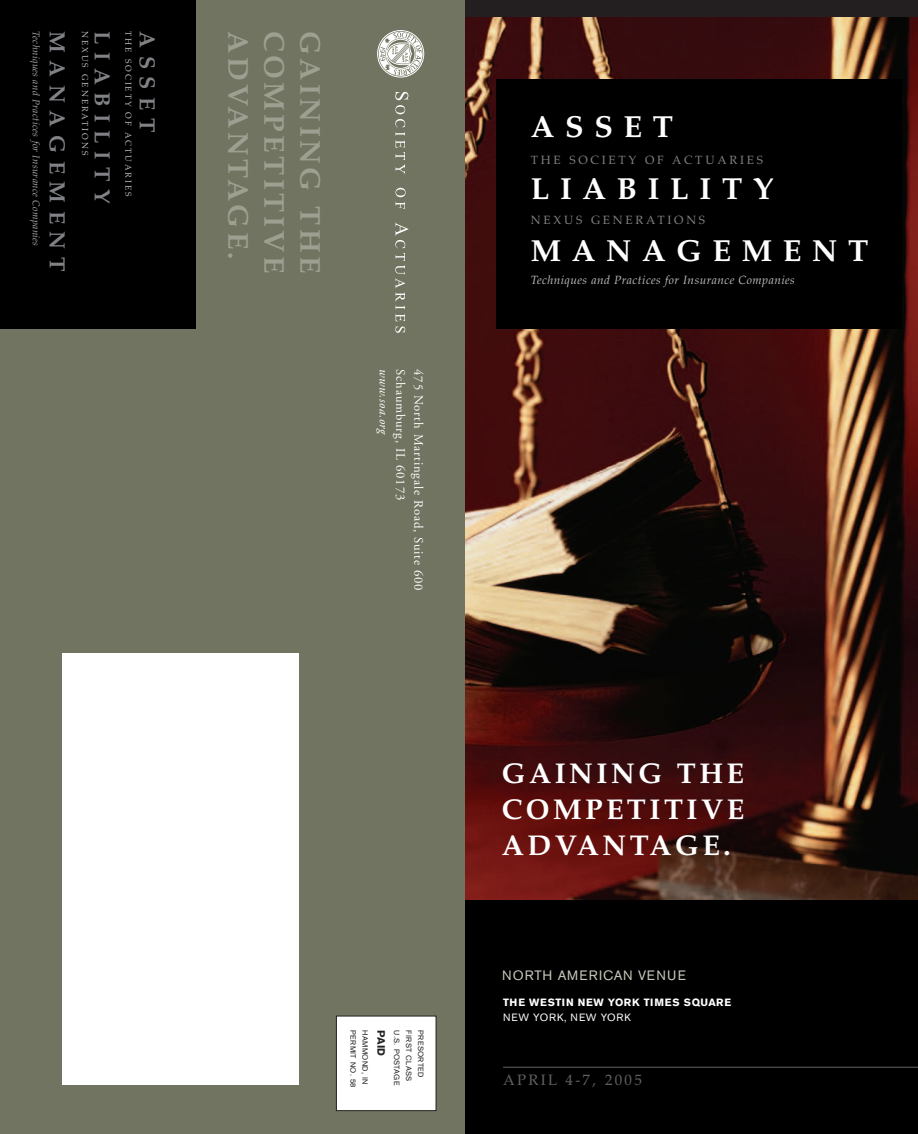
<style>
.page{position:relative;width:918px;height:1134px;background:#fff}
.page>*{position:absolute;margin:0;border:0;box-sizing:border-box;transform-origin:0 0}
.t1{font:700 30.45px/62.2px "Palatino";letter-spacing:.35em;color:#fff}
.t2{font:700 28.65px/36px "Palatino";letter-spacing:.12em;color:#fff;text-align:justify}
.t3{font:700 28.65px "Palatino";letter-spacing:.12em;color:#9da091}
.t4{font:700 22.05px "Palatino";letter-spacing:.35em;color:#808285}
.t5{font:15px "Palatino";letter-spacing:.155em;color:#636366}
.t6{font:13.5px "Akzidenz Grotesk BE";letter-spacing:.075em;color:#c7c7bc}
.t7{font:12.75px "Adobe Garamond";letter-spacing:.06em;color:#fff}
.t8{font:italic 12.75px "Adobe Garamond";color:#fff}
.t9{font:italic 11.85px "Palatino";letter-spacing:.035em;color:#bcbdc0}
.t10{font:11.85px "Palatino";letter-spacing:.23em;color:#808285}
.t11{font:700 10.5px "Akzidenz Grotesk BE";letter-spacing:.045em;color:#fff}
.t12{font:10.5px "Akzidenz Grotesk BE";letter-spacing:.065em;color:#fff}
.t13{font:900 10.5px "Akzidenz Grotesk";color:#231f20}
.t14{font:italic 9.9px "Palatino";letter-spacing:.035em;color:#a8a9ad}
.t15{font:8.55px "Palatino";letter-spacing:.23em;color:#bcbdc0}
.t16{font:7.5px "Akzidenz Grotesk";letter-spacing:.045em;color:#231f20}
</style>
<div class="page">
<div style="left:465px;top:900px;width:453px;height:234px;background:#000"></div>
<img style="left:465px;top:17px;width:453px;height:883px">
<div style="left:465px;top:0;width:453px;height:17px;background:#231f20"></div>
<div style="left:497px;top:79px;width:405px;height:250px;background:#000"></div>
<hr style="left:503px;top:1067px;width:415px;height:1px;background:#636366">
<div style="left:0;top:0;width:465px;height:1134px;background:#717460"></div>
<svg style="left:395px;top:92px;width:13px;height:82px"></svg>
<svg style="left:395px;top:222px;width:13px;height:111px"></svg>
<svg style="left:396px;top:188px;width:10px;height:21px"></svg>
<div style="left:377px;top:30px;width:47px;height:47px;border:1px solid #fff;border-radius:50%"></div>
<svg style="left:379px;top:32px;width:44px;height:44px"></svg>
<div style="left:336px;top:1016px;width:100px;height:95px;background:#fff"></div>
<div style="left:336px;top:1016px;width:100px;height:95px;border:1px solid #231f20"></div>
<div style="left:63px;top:653px;width:236px;height:432px;background:#fff"></div>
<div style="left:0;top:0;width:196px;height:329px;background:#000"></div>
<p class="t15" style="left:134px;top:31px;width:167px;rotate:90deg">THE SOCIETY OF ACTUARIES</p>
<p class="t15" style="left:90px;top:31px;width:126px;rotate:90deg">NEXUS GENERATIONS</p>
<h3 class="t14" style="left:40px;top:31px;width:217px;rotate:90deg">Techniques and Practices for Insurance Companies</h3>
<h3 class="t4" style="left:66px;top:31px;width:242px;rotate:90deg">MANAGEMENT</h3>
<h3 class="t4" style="left:111px;top:31px;width:174px;rotate:90deg">LIABILITY</h3>
<h3 class="t4" style="left:156px;top:31px;width:103px;rotate:90deg">ASSET</h3>
<h2 class="t3" style="left:249px;top:31px;width:230px;rotate:90deg">ADVANTAGE.</h2>
<h2 class="t3" style="left:285px;top:31px;width:244px;rotate:90deg">COMPETITIVE</h2>
<h2 class="t3" style="left:321px;top:31px;width:244px;rotate:90deg">GAINING THE</h2>
<h3 class="t7" style="left:424px;top:369px;width:223px;rotate:90deg">475 North Martingale Road, Suite 600</h3>
<h3 class="t8" style="left:389px;top:369px;width:66px;rotate:90deg">www.soa.org</h3>
<h3 class="t7" style="left:406px;top:369px;width:132px;rotate:90deg">Schaumburg, IL 60173</h3>
<p class="t16" style="left:356px;top:1030px;width:59px;rotate:90deg">PERMIT NO. 58</p>
<p class="t16" style="left:368px;top:1030px;width:56px;rotate:90deg">HAMMOND, IN</p>
<h3 class="t13" style="left:385px;top:1030px;width:27px;rotate:90deg">PAID</h3>
<p class="t16" style="left:399px;top:1030px;width:57px;rotate:90deg">U.S. POSTAGE</p>
<p class="t16" style="left:411px;top:1030px;width:53px;rotate:90deg">FIRST CLASS</p>
<p class="t16" style="left:423px;top:1030px;width:48px;rotate:90deg">PRESORTED</p>
<h1 class="t1" style="left:531px;top:99px;width:339px">ASSET<br>LIABILITY<br>MANAGEMENT</h1>
<h3 class="t9" style="left:531px;top:275px;width:266px">Techniques and Practices for Insurance Companies</h3>
<h3 class="t10" style="left:531px;top:153px;width:234px">THE SOCIETY OF ACTUARIES</h3>
<h3 class="t10" style="left:531px;top:213px;width:176px">NEXUS GENERATIONS</h3>
<h2 class="t2" style="left:502px;top:758px;width:244px">GAINING THE COMPETITIVE ADVANTAGE.</h2>
<h3 class="t6" style="left:502px;top:970px;width:185px">NORTH AMERICAN VENUE</h3>
<h3 class="t11" style="left:503px;top:998px;width:230px">THE WESTIN NEW YORK TIMES SQUARE</h3>
<h3 class="t12" style="left:503px;top:1014px;width:129px">NEW YORK, NEW YORK</h3>
<h3 class="t5" style="left:503px;top:1071px;width:140px">APRIL 4-7, 2005</h3>
</div>
